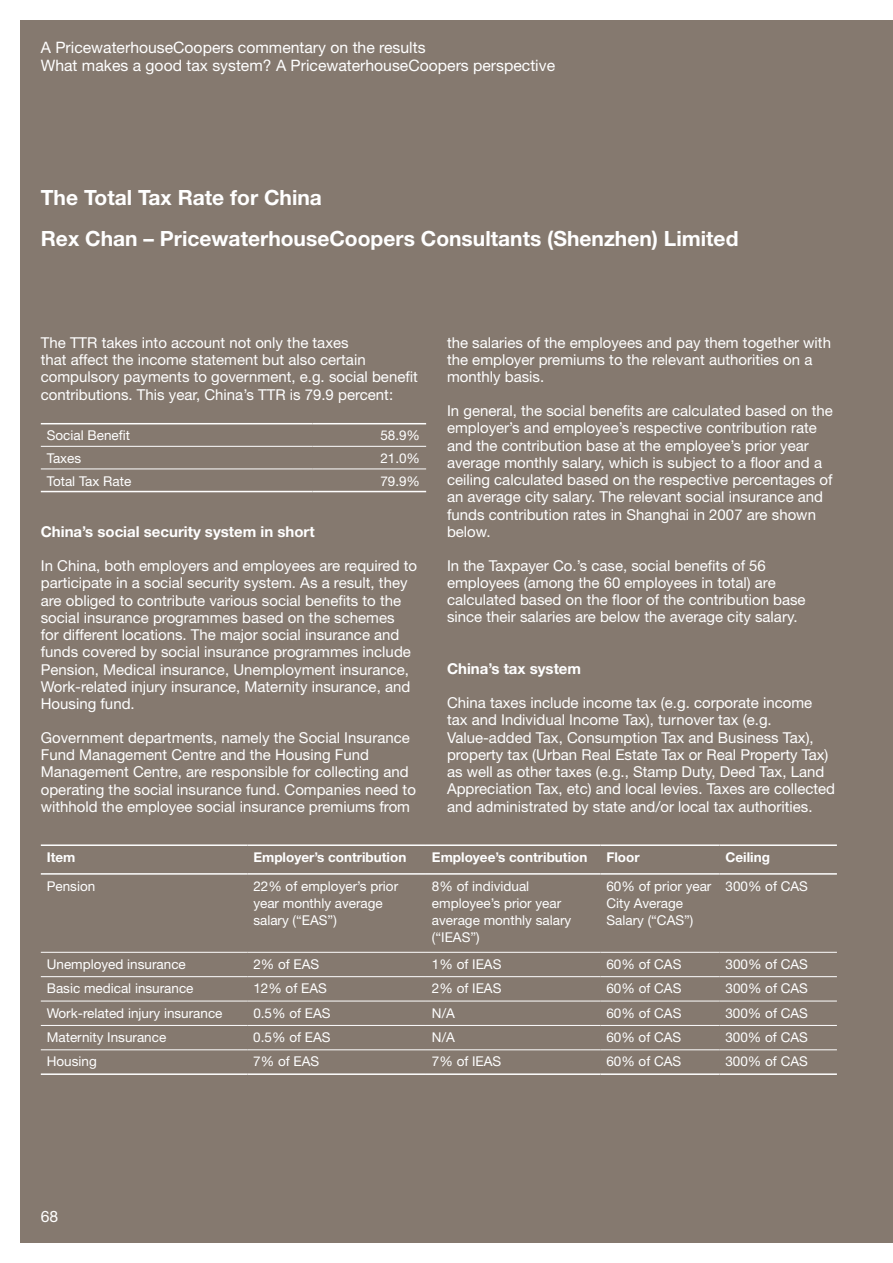
<style>
.page{position:relative;width:893px;height:1263px;background:#fff}
.page>*{position:absolute;margin:0;border:0;box-sizing:border-box;transform-origin:0 0}
.t1{font:700 21px/41.2px "Helvetica Neue LT";color:#fff}
.t2{font:15.75px/18px "Helvetica Neue LT";color:#fff}
.t3{font:15px/17.2px "Helvetica Neue LT";color:#fff}
.t4{font:700 15px "Helvetica Neue LT";color:#fff}
.t5{font:13.5px/17.2px "Helvetica Neue LT";color:#fff}
.t6{font:700 13.5px "Helvetica Neue LT";color:#fff}
</style>
<div class="page">
<div style="left:20px;top:20px;width:873px;height:1222px;background:#85796f"></div>
<hr style="left:41px;top:423px;width:271px;height:1px;background:#fff">
<hr style="left:312px;top:423px;width:114px;height:1px;background:#fff">
<hr style="left:41px;top:491px;width:271px;height:1px;background:#fff">
<hr style="left:312px;top:491px;width:114px;height:1px;background:#fff">
<hr style="left:41px;top:446px;width:271px;height:1px;background:#fff">
<hr style="left:312px;top:446px;width:114px;height:1px;background:#fff">
<hr style="left:41px;top:469px;width:271px;height:1px;background:#fff">
<hr style="left:312px;top:469px;width:114px;height:1px;background:#fff">
<hr style="left:41px;top:844px;width:206px;height:2px;background:#fff">
<hr style="left:247px;top:844px;width:179px;height:2px;background:#fff">
<hr style="left:426px;top:844px;width:174px;height:2px;background:#fff">
<hr style="left:600px;top:844px;width:119px;height:2px;background:#fff">
<hr style="left:719px;top:844px;width:118px;height:2px;background:#fff">
<hr style="left:41px;top:873px;width:206px;height:2px;background:#fff">
<hr style="left:247px;top:873px;width:179px;height:2px;background:#fff">
<hr style="left:426px;top:873px;width:174px;height:2px;background:#fff">
<hr style="left:600px;top:873px;width:119px;height:2px;background:#fff">
<hr style="left:719px;top:873px;width:118px;height:2px;background:#fff">
<hr style="left:41px;top:1073px;width:206px;height:2px;background:#fff">
<hr style="left:247px;top:1073px;width:179px;height:2px;background:#fff">
<hr style="left:426px;top:1073px;width:174px;height:2px;background:#fff">
<hr style="left:600px;top:1073px;width:119px;height:2px;background:#fff">
<hr style="left:719px;top:1073px;width:118px;height:2px;background:#fff">
<hr style="left:41px;top:952px;width:206px;height:1px;background:#fff">
<hr style="left:247px;top:952px;width:179px;height:1px;background:#fff">
<hr style="left:426px;top:952px;width:174px;height:1px;background:#fff">
<hr style="left:600px;top:952px;width:119px;height:1px;background:#fff">
<hr style="left:719px;top:952px;width:118px;height:1px;background:#fff">
<hr style="left:41px;top:976px;width:206px;height:1px;background:#fff">
<hr style="left:247px;top:976px;width:179px;height:1px;background:#fff">
<hr style="left:426px;top:976px;width:174px;height:1px;background:#fff">
<hr style="left:600px;top:976px;width:119px;height:1px;background:#fff">
<hr style="left:719px;top:976px;width:118px;height:1px;background:#fff">
<hr style="left:41px;top:1001px;width:206px;height:1px;background:#fff">
<hr style="left:247px;top:1001px;width:179px;height:1px;background:#fff">
<hr style="left:426px;top:1001px;width:174px;height:1px;background:#fff">
<hr style="left:600px;top:1001px;width:119px;height:1px;background:#fff">
<hr style="left:719px;top:1001px;width:118px;height:1px;background:#fff">
<hr style="left:41px;top:1025px;width:206px;height:1px;background:#fff">
<hr style="left:247px;top:1025px;width:179px;height:1px;background:#fff">
<hr style="left:426px;top:1025px;width:174px;height:1px;background:#fff">
<hr style="left:600px;top:1025px;width:119px;height:1px;background:#fff">
<hr style="left:719px;top:1025px;width:118px;height:1px;background:#fff">
<hr style="left:41px;top:1049px;width:206px;height:1px;background:#fff">
<hr style="left:247px;top:1049px;width:179px;height:1px;background:#fff">
<hr style="left:426px;top:1049px;width:174px;height:1px;background:#fff">
<hr style="left:600px;top:1049px;width:119px;height:1px;background:#fff">
<hr style="left:719px;top:1049px;width:118px;height:1px;background:#fff">
<p class="t2" style="left:41px;top:38px;width:516px">A PricewaterhouseCoopers commentary on the results<br>What makes a good tax system? A PricewaterhouseCoopers perspective</p>
<h1 class="t1" style="left:41px;top:176px;width:699px">The Total Tax Rate for China<br>Rex Chan – PricewaterhouseCoopers Consultants (Shenzhen) Limited</h1>
<p class="t3" style="left:41px;top:334px;width:379px">The TTR takes into account not only the taxes<br>that affect the income statement but also certain compulsory payments to government, e.g. social benefit contributions. This year, China’s TTR is 79.9 percent:</p>
<p class="t5" style="left:47px;top:427px;width:85px">Social Benefit</p>
<p class="t5" style="left:380px;top:427px;width:41px">58.9%</p>
<p class="t5" style="left:47px;top:449px;width:36px">Taxes</p>
<p class="t5" style="left:380px;top:449px;width:41px">21.0%</p>
<p class="t5" style="left:47px;top:472px;width:86px">Total Tax Rate</p>
<p class="t5" style="left:380px;top:472px;width:41px">79.9%</p>
<p class="t4" style="left:41px;top:523px;width:275px">China’s social security system in short</p>
<p class="t3" style="left:41px;top:557px;width:378px">In China, both employers and employees are required to participate in a social security system. As a result, they are obliged to contribute various social benefits to the social insurance programmes based on the schemes<br>for different locations. The major social insurance and funds covered by social insurance programmes include Pension, Medical insurance, Unemployment insurance, Work‑related injury insurance, Maternity insurance, and Housing fund.</p>
<p class="t3" style="left:41px;top:729px;width:377px">Government departments, namely the Social Insurance Fund Management Centre and the Housing Fund Management Centre, are responsible for collecting and operating the social insurance fund. Companies need to withhold the employee social insurance premiums from</p>
<p class="t3" style="left:447px;top:334px;width:385px">the salaries of the employees and pay them together with the employer premiums to the relevant authorities on a monthly basis.</p>
<p class="t3" style="left:447px;top:402px;width:387px">In general, the social benefits are calculated based on the employer’s and employee’s respective contribution rate and the contribution base at the employee’s prior year average monthly salary, which is subject to a floor and a ceiling calculated based on the respective percentages of an average city salary. The relevant social insurance and funds contribution rates in Shanghai in 2007 are shown below.</p>
<p class="t3" style="left:447px;top:557px;width:360px">In the Taxpayer Co.’s case, social benefits of 56 employees (among the 60 employees in total) are calculated based on the floor of the contribution base since their salaries are below the average city salary.</p>
<p class="t4" style="left:447px;top:660px;width:136px">China’s tax system</p>
<p class="t3" style="left:447px;top:694px;width:390px">China taxes include income tax (e.g. corporate income tax and Individual Income Tax), turnover tax (e.g.<br>Value‑added Tax, Consumption Tax and Business Tax), property tax (Urban Real Estate Tax or Real Property Tax) as well as other taxes (e.g., Stamp Duty, Deed Tax, Land Appreciation Tax, etc) and local levies. Taxes are collected and administrated by state and/or local tax authorities.</p>
<p class="t6" style="left:47px;top:849px;width:30px">Item</p>
<p class="t6" style="left:253px;top:849px;width:154px">Employer’s contribution</p>
<p class="t6" style="left:432px;top:849px;width:157px">Employee’s contribution</p>
<p class="t6" style="left:606px;top:849px;width:35px">Floor</p>
<p class="t6" style="left:725px;top:849px;width:46px">Ceiling</p>
<p class="t5" style="left:47px;top:877px;width:50px">Pension</p>
<p class="t5" style="left:253px;top:877px;width:146px">22% of employer’s prior year monthly average salary (“EAS”)</p>
<p class="t5" style="left:432px;top:877px;width:141px">8% of individual employee’s prior year average monthly salary (“IEAS”)</p>
<p class="t5" style="left:606px;top:877px;width:107px">60% of prior year<br>City Average<br>Salary (“CAS”)</p>
<p class="t5" style="left:725px;top:877px;width:84px">300% of CAS</p>
<p class="t5" style="left:47px;top:955px;width:141px">Unemployed insurance</p>
<p class="t5" style="left:253px;top:955px;width:68px">2% of EAS</p>
<p class="t5" style="left:432px;top:955px;width:71px">1% of IEAS</p>
<p class="t5" style="left:606px;top:955px;width:77px">60% of CAS</p>
<p class="t5" style="left:725px;top:955px;width:84px">300% of CAS</p>
<p class="t5" style="left:47px;top:980px;width:148px">Basic medical insurance</p>
<p class="t5" style="left:253px;top:980px;width:75px">12% of EAS</p>
<p class="t5" style="left:432px;top:980px;width:71px">2% of IEAS</p>
<p class="t5" style="left:606px;top:980px;width:77px">60% of CAS</p>
<p class="t5" style="left:725px;top:980px;width:84px">300% of CAS</p>
<p class="t5" style="left:47px;top:1004px;width:177px">Work‑related injury insurance</p>
<p class="t5" style="left:253px;top:1004px;width:79px">0.5% of EAS</p>
<p class="t5" style="left:432px;top:1004px;width:24px">N/A</p>
<p class="t5" style="left:606px;top:1004px;width:77px">60% of CAS</p>
<p class="t5" style="left:725px;top:1004px;width:84px">300% of CAS</p>
<p class="t5" style="left:47px;top:1028px;width:121px">Maternity Insurance</p>
<p class="t5" style="left:253px;top:1028px;width:79px">0.5% of EAS</p>
<p class="t5" style="left:432px;top:1028px;width:24px">N/A</p>
<p class="t5" style="left:606px;top:1028px;width:77px">60% of CAS</p>
<p class="t5" style="left:725px;top:1028px;width:84px">300% of CAS</p>
<p class="t5" style="left:47px;top:1053px;width:52px">Housing</p>
<p class="t5" style="left:253px;top:1053px;width:68px">7% of EAS</p>
<p class="t5" style="left:432px;top:1053px;width:71px">7% of IEAS</p>
<p class="t5" style="left:606px;top:1053px;width:77px">60% of CAS</p>
<p class="t5" style="left:725px;top:1053px;width:84px">300% of CAS</p>
<p class="t2" style="left:41px;top:1207px;width:19px">68</p>
</div>
